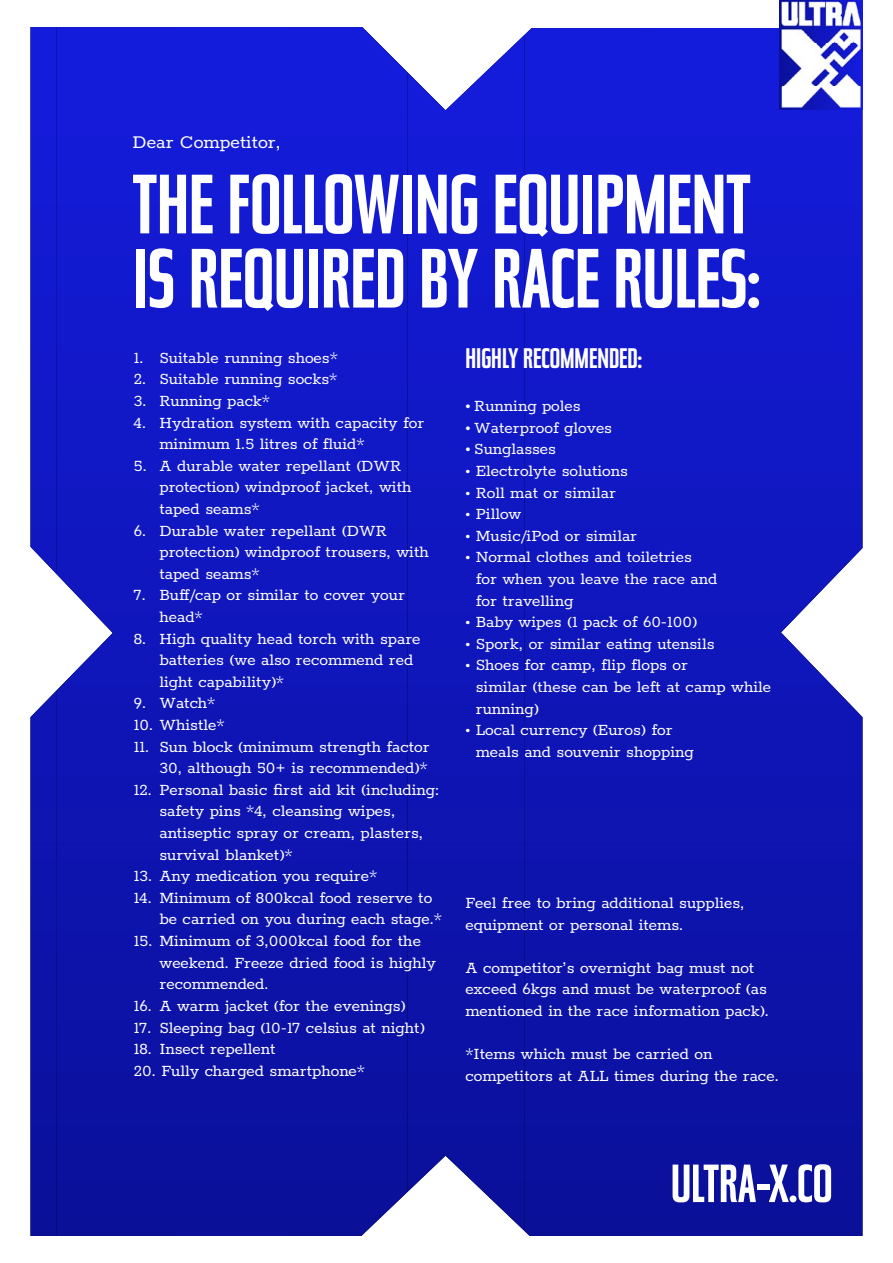
<style>
.page{position:relative;width:893px;height:1263px;background:#fff}
.page>*{position:absolute;margin:0;border:0;box-sizing:border-box;transform-origin:0 0}
.t1{font:500 84.45px/74.1px "Tasse";color:#fff}
.t2{font:500 54px "Tasse";color:#fff}
.t3{font:500 28.5px "Tasse";color:#fff}
.t4{font:20.7px "Rokkitt";color:#fff}
.t5{font:18px/21.6px "Rokkitt";color:#fff}
.s1{font-family:"Myriad Pro"}
</style>
<div class="page">
<img style="left:525px;top:28px;width:337px;height:1208px">
<img style="left:408px;top:35px;width:117px;height:1196px">
<img style="left:30px;top:27px;width:378px;height:1209px">
<img style="left:779px;top:0;width:83px;height:109px">
<p class="t4" style="left:133px;top:135px;width:150px">Dear Competitor,</p>
<h1 class="t1" style="left:133px;top:167px;width:629px">THE FOLLOWING EQUIPMENT<br>IS REQUIRED BY RACE RULES:</h1>
<p class="t5" style="left:134px;top:348px;width:205px">1. Suitable running shoes*</p>
<p class="t5" style="left:134px;top:370px;width:205px">2. Suitable running socks*</p>
<p class="t5" style="left:134px;top:391px;width:138px">3. Running pack*</p>
<p class="t5" style="left:159px;top:413px;width:266px;text-indent:-26px">4. Hydration system with capacity for minimum 1.5 litres of fluid*</p>
<p class="t5" style="left:159px;top:456px;width:254px;text-indent:-26px">5. A durable water repellant (DWR protection) windproof jacket, with taped seams*</p>
<p class="t5" style="left:159px;top:521px;width:271px;text-indent:-26px">6. Durable water repellant (DWR protection) windproof trousers, with taped seams*</p>
<p class="t5" style="left:159px;top:583px;width:247px;text-indent:-26px">7. Buff/cap or similar to cover your head*</p>
<p class="t5" style="left:159px;top:629px;width:263px;text-indent:-26px">8. High quality head torch with spare batteries (we also recommend red light capability)*</p>
<p class="t5" style="left:134px;top:694px;width:83px">9. Watch*</p>
<p class="t5" style="left:134px;top:715px;width:92px">10. Whistle*</p>
<p class="t5" style="left:134px;top:737px;width:297px;text-align:right">11. Sun block (minimum strength factor<br>30, although 50+ is recommended)*</p>
<p class="t5" style="left:159px;top:778px;width:281px;text-indent:-26px">12. Personal basic first aid kit (including: safety pins *4, cleansing wipes, antiseptic spray or cream, plasters, survival blanket)*</p>
<p class="t5" style="left:134px;top:867px;width:245px">13. Any medication you require*</p>
<p class="t5" style="left:159px;top:886px;width:284px;text-indent:-26px">14. Minimum of 800kcal food reserve to be carried on you during each stage.*</p>
<p class="t5" style="left:159px;top:931px;width:278px;text-indent:-26px">15. Minimum of 3,000kcal food for the weekend. Freeze dried food is highly recommended.</p>
<p class="t5" style="left:134px;top:994px;width:273px">16. A warm jacket (for the evenings)</p>
<p class="t5" style="left:134px;top:1018px;width:292px">17. Sleeping bag (10-17 celsius at night)</p>
<p class="t5" style="left:134px;top:1039px;width:143px">18. Insect repellent</p>
<p class="t5" style="left:134px;top:1061px;width:233px">20. Fully charged smartphone*</p>
<h3 class="t3" style="left:465px;top:341px;width:178px">HIGHLY RECOMMENDED:</h3>
<p class="t5" style="left:465px;top:396px;width:117px"><span class="s1">•</span> Running poles</p>
<p class="t5" style="left:465px;top:415px;width:148px"><span class="s1">•</span> Waterproof gloves</p>
<p class="t5" style="left:465px;top:440px;width:92px"><span class="s1">•</span> Sunglasses</p>
<p class="t5" style="left:465px;top:461px;width:164px">• Electrolyte solutions</p>
<p class="t5" style="left:465px;top:483px;width:152px">• Roll mat or similar</p>
<p class="t5" style="left:465px;top:504px;width:58px">• Pillow</p>
<p class="t5" style="left:465px;top:523px;width:173px">• Music/iPod or similar</p>
<p class="t5" style="left:476px;top:548px;width:243px;text-indent:-10px">• Normal clothes and toiletries for when you leave the race and for travelling</p>
<p class="t5" style="left:465px;top:612px;width:233px">• Baby wipes (1 pack of 60-100)</p>
<p class="t5" style="left:465px;top:634px;width:251px">• Spork, or similar eating utensils</p>
<p class="t5" style="left:476px;top:656px;width:297px;text-indent:-10px">• Shoes for camp, flip flops or<br>similar (these can be left at camp while running)</p>
<p class="t5" style="left:476px;top:720px;width:219px;text-indent:-10px">• Local currency (Euros) for meals and souvenir shopping</p>
<p class="t5" style="left:465px;top:893px;width:281px">Feel free to bring additional supplies, equipment or personal items.</p>
<p class="t5" style="left:465px;top:955px;width:305px">A competitor’s overnight bag must not exceed 6kgs and must be waterproof (as mentioned in the race information pack).</p>
<p class="t5" style="left:465px;top:1044px;width:315px">*Items which must be carried on competitors at ALL times during the race.</p>
<h2 class="t2" style="left:671px;top:1152px;width:163px">ULTRA-X.CO</h2>
</div>
